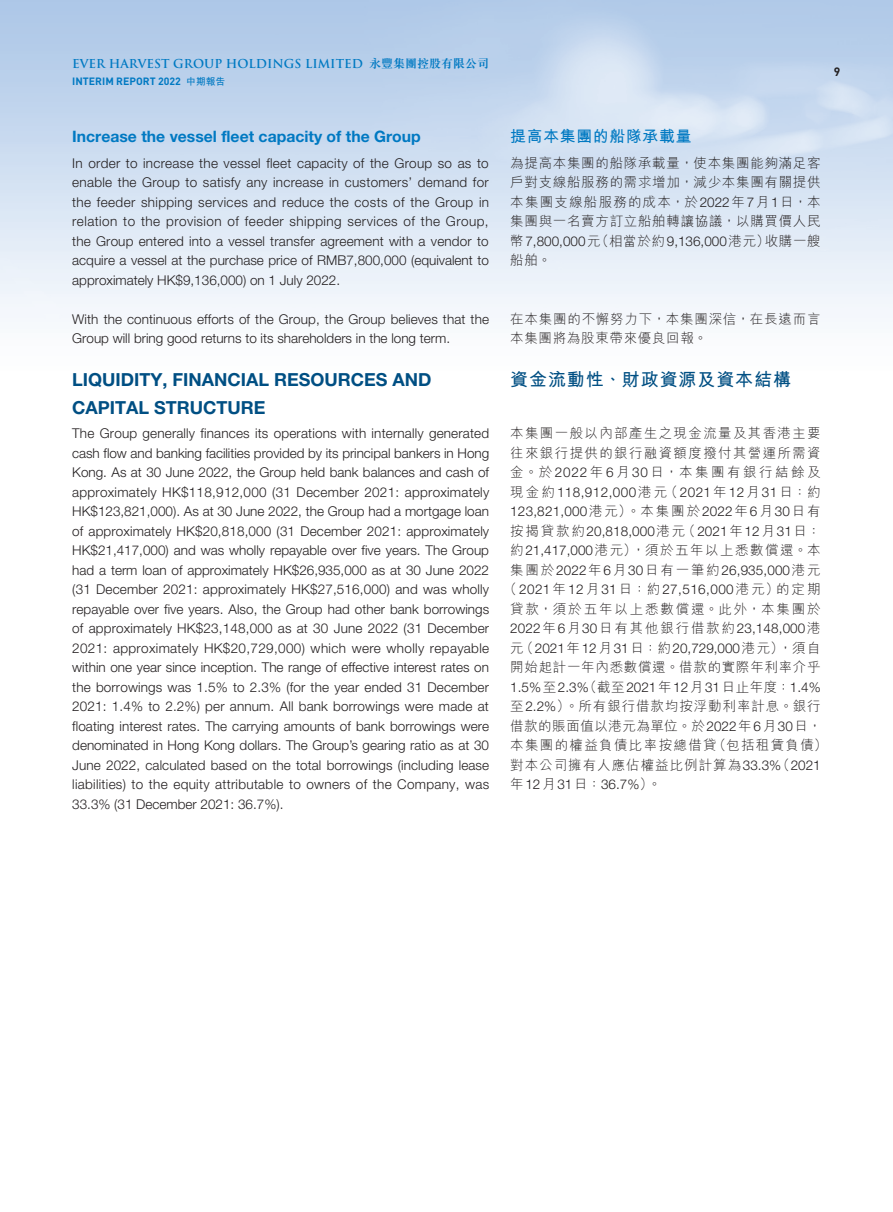
<style>
.page{position:relative;width:893px;height:1212px;background:#fff}
.page>*{position:absolute;margin:0;border:0;box-sizing:border-box;transform-origin:0 0}
._01_H1{font:700 18px "Helvetica Neue LT Std";color:#004f83}
._01_H1-2{font:700 18px "M Hei HK";letter-spacing:.05em;color:#004f83}
._02_H2{font:700 15.75px "Helvetica Neue LT Std";color:#0079c2}
._02_H2-2{font:700 15.75px "M Hei HK";letter-spacing:.05em;color:#0079c2}
._00_txt{font:300 13.5px/19.5px "Helvetica Neue LT Std";letter-spacing:.005em;color:#231f20;text-align:justify}
._00_txt-2{font:300 13.5px/19.5px "M Hei HK";letter-spacing:.075em;color:#231f20;text-align:justify}
._00_txt-3{font:300 13.5px "M Hei HK";letter-spacing:.1em;color:#231f20}
._00_txt-4{font:300 13.5px "Helvetica Neue LT Std";letter-spacing:.03em;color:#231f20}
._00_txt-5{font:300 13.5px "M Hei HK";letter-spacing:.11em;color:#231f20}
._00_txt-6{font:300 13.5px "M Hei HK";letter-spacing:.04em;color:#231f20}
._00_txt-7{font:300 13.5px "M Hei HK";letter-spacing:.185em;color:#231f20}
._00_txt-8{font:300 13.5px "M Hei HK";letter-spacing:.05em;color:#231f20}
._00_txt-9{font:300 13.5px "M Hei HK";letter-spacing:.135em;color:#231f20}
.t1{font:700 12px "Trajan Pro";color:#0079c2}
.t2{font:700 12px "DIN Pro";color:#231f20}
.t3{font:700 10.5px "DIN Pro";color:#0079c2}
.s1{font-family:"M Sung HK"}
.s2{font-family:"M Hei HK";font-size:9.75px}
.s3{font-family:"Helvetica Neue LT Std"}
.s4{font-family:"M Hei HK"}
</style>
<div class="page">
<p class="t1" style="left:72px;top:56px;width:418px">EVER HARVEST GROUP HOLDINGS LIMITED <span class="s1">永豐集團控股有限公司</span></p>
<p class="t3" style="left:72px;top:74px;width:154px">INTERIM REPORT 2022 <span class="s2">中期報告</span></p>
<p class="_02_H2" style="left:72px;top:126px;width:350px">Increase the vessel fleet capacity of the Group</p>
<p class="_00_txt" style="left:72px;top:153px;width:418px">In order to increase the vessel fleet capacity of the Group so as to enable the Group to satisfy any increase in customers’ demand for the feeder shipping services and reduce the costs of the Group in relation to the provision of feeder shipping services of the Group, the Group entered into a vessel transfer agreement with a vendor to acquire a vessel at the purchase price of RMB7,800,000 (equivalent to approximately HK$9,136,000) on 1 July 2022.</p>
<p class="_00_txt" style="left:72px;top:309px;width:418px">With the continuous efforts of the Group, the Group believes that the<br>Group will bring good returns to its shareholders in the long term.</p>
<p class="_01_H1" style="left:72px;top:369px;width:361px">LIQUIDITY, FINANCIAL RESOURCES AND</p>
<p class="_01_H1" style="left:72px;top:397px;width:195px">CAPITAL STRUCTURE</p>
<p class="_00_txt" style="left:72px;top:423px;width:419px">The Group generally finances its operations with internally generated cash flow and banking facilities provided by its principal bankers in Hong Kong. As at 30 June 2022, the Group held bank balances and cash of approximately HK$118,912,000 (31 December 2021: approximately HK$123,821,000). As at 30 June 2022, the Group had a mortgage loan of approximately HK$20,818,000 (31 December 2021: approximately HK$21,417,000) and was wholly repayable over five years. The Group had a term loan of approximately HK$26,935,000 as at 30 June 2022 (31 December 2021: approximately HK$27,516,000) and was wholly repayable over five years. Also, the Group had other bank borrowings of approximately HK$23,148,000 as at 30 June 2022 (31 December 2021: approximately HK$20,729,000) which were wholly repayable within one year since inception. The range of effective interest rates on the borrowings was 1.5% to 2.3% (for the year ended 31 December 2021: 1.4% to 2.2%) per annum. All bank borrowings were made at floating interest rates. The carrying amounts of bank borrowings were denominated in Hong Kong dollars. The Group’s gearing ratio as at 30<br>June 2022, calculated based on the total borrowings (including lease liabilities) to the equity attributable to owners of the Company, was 33.3% (31 December 2021: 36.7%).</p>
<p class="t2" style="left:834px;top:63px;width:8px">9</p>
<p class="_02_H2-2" style="left:510px;top:124px;width:183px">提高本集團的船隊承載量</p>
<p class="_00_txt-2" style="left:510px;top:153px;width:312px">為提高本集團的船隊承載量，使本集團能夠滿足客戶對支線船服務的需求增加，減少本集團有關提供本集團支線船服務的成本，於<span class="s3">2022</span>年<span class="s3">7</span>月<span class="s3">1</span>日，本集團與一名賣方訂立船舶轉讓協議，以購買價人民幣<span class="s3">7,800,000</span>元（相當於約<span class="s3">9,136,000</span>港元）收購一艘船舶。</p>
<p class="_00_txt-2" style="left:510px;top:309px;width:312px">在本集團的不懈努力下，本集團深信，在長遠而言本集團將為股東帶來優良回報。</p>
<p class="_01_H1-2" style="left:510px;top:366px;width:282px">資金流動性、財政資源及資本結構</p>
<p class="_00_txt-3" style="left:510px;top:426px;width:312px">本集團一般以內部產生之現金流量及其香港主要</p>
<p class="_00_txt-3" style="left:510px;top:446px;width:312px">往來銀行提供的銀行融資額度撥付其營運所需資</p>
<p class="_00_txt-7" style="left:510px;top:465px;width:312px">金。於<span class="s3">2022</span>年<span class="s3">6</span>月<span class="s3">30</span>日，本集團有銀行結餘及</p>
<p class="_00_txt-4" style="left:510px;top:484px;width:312px"><span class="s4">現金約</span>118,912,000<span class="s4">港元（</span>2021<span class="s4">年</span>12<span class="s4">月</span>31<span class="s4">日：約</span></p>
<p class="_00_txt" style="left:510px;top:501px;width:312px">123,821,000<span class="s4">港元）。本集團於</span>2022<span class="s4">年</span>6<span class="s4">月</span>30<span class="s4">日有</span></p>
<p class="_00_txt" style="left:510px;top:521px;width:312px"><span class="s4">按揭貸款約</span>20,818,000<span class="s4">港元（</span>2021<span class="s4">年</span>12<span class="s4">月</span>31<span class="s4">日：</span></p>
<p class="_00_txt-5" style="left:510px;top:543px;width:312px">約<span class="s3">21,417,000</span>港元），須於五年以上悉數償還。本</p>
<p class="_00_txt" style="left:510px;top:560px;width:312px"><span class="s4">集團於</span>2022<span class="s4">年</span>6<span class="s4">月</span>30<span class="s4">日有一筆約</span>26,935,000<span class="s4">港元</span></p>
<p class="_00_txt-4" style="left:503px;top:581px;width:319px"><span class="s4">（</span>2021<span class="s4">年</span>12<span class="s4">月</span>31<span class="s4">日：約</span>27,516,000<span class="s4">港元）的定期</span></p>
<p class="_00_txt-9" style="left:510px;top:602px;width:312px">貸款，須於五年以上悉數償還。此外，本集團於</p>
<p class="_00_txt" style="left:510px;top:618px;width:312px">2022<span class="s4">年</span>6<span class="s4">月</span>30<span class="s4">日有其他銀行借款約</span>23,148,000<span class="s4">港</span></p>
<p class="_00_txt" style="left:510px;top:638px;width:312px"><span class="s4">元（</span>2021<span class="s4">年</span>12<span class="s4">月</span>31<span class="s4">日：約</span>20,729,000<span class="s4">港元），須自</span></p>
<p class="_00_txt-8" style="left:510px;top:660px;width:312px">開始起計一年內悉數償還。借款的實際年利率介乎</p>
<p class="_00_txt" style="left:510px;top:677px;width:312px">1.5%<span class="s4">至</span>2.3%<span class="s4">（截至</span>2021<span class="s4">年</span>12<span class="s4">月</span>31<span class="s4">日止年度：</span>1.4%</p>
<p class="_00_txt-2" style="left:510px;top:696px;width:312px">至<span class="s3">2.2%</span>）。所有銀行借款均按浮動利率計息。銀行</p>
<p class="_00_txt-6" style="left:510px;top:719px;width:313px">借款的賬面值以港元為單位。於<span class="s3">2022</span>年<span class="s3">6</span>月<span class="s3">30</span>日，</p>
<p class="_00_txt-3" style="left:510px;top:738px;width:319px">本集團的權益負債比率按總借貸（包括租賃負債）</p>
<p class="_00_txt-2" style="left:510px;top:755px;width:312px">對本公司擁有人應佔權益比例計算為<span class="s3">33.3%</span>（<span class="s3">2021</span></p>
<p class="_00_txt" style="left:510px;top:774px;width:152px"><span class="s4">年</span>12<span class="s4">月</span>31<span class="s4">日：</span>36.7%<span class="s4">）。</span></p>
</div>
